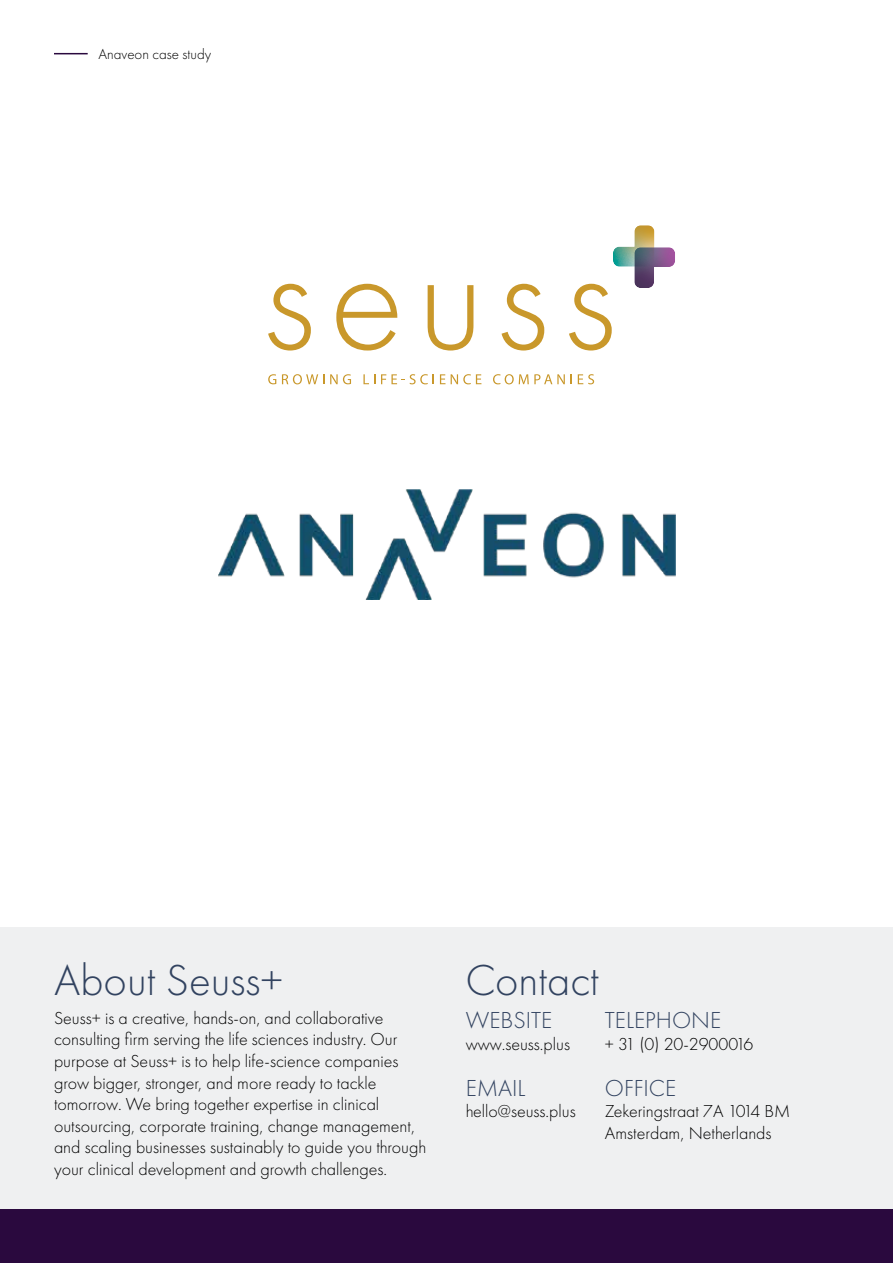
<style>
.page{position:relative;width:893px;height:1263px;background:#fff}
.page>*{position:absolute;margin:0;border:0;box-sizing:border-box;transform-origin:0 0}
.t1{font:300 45px "Futura PT";color:#324360}
.t2{font:300 24px "Futura PT";color:#324360}
.t3{font:300 18px/21.6px "Futura PT";color:#000}
.t4{font:300 15px "Futura PT";color:#000}
</style>
<div class="page">
<hr style="left:54px;top:53px;width:34px;height:1px;background:#2a093e">
<div style="left:0;top:1209px;width:893px;height:54px;background:#2a093e"></div>
<div style="left:0;top:927px;width:893px;height:282px;background:#eff0f1"></div>
<svg style="left:268px;top:284px;width:43px;height:66px"></svg>
<svg style="left:336px;top:284px;width:61px;height:66px"></svg>
<svg style="left:428px;top:285px;width:45px;height:65px"></svg>
<svg style="left:502px;top:284px;width:42px;height:66px"></svg>
<svg style="left:268px;top:374px;width:8px;height:10px"></svg>
<svg style="left:282px;top:374px;width:42px;height:10px"></svg>
<svg style="left:330px;top:374px;width:21px;height:10px"></svg>
<svg style="left:363px;top:374px;width:12px;height:10px"></svg>
<svg style="left:381px;top:374px;width:53px;height:10px"></svg>
<svg style="left:440px;top:374px;width:5px;height:10px"></svg>
<svg style="left:451px;top:374px;width:30px;height:10px"></svg>
<svg style="left:493px;top:374px;width:72px;height:10px"></svg>
<svg style="left:578px;top:374px;width:16px;height:10px"></svg>
<svg style="left:569px;top:225px;width:106px;height:125px"></svg>
<img style="left:218px;top:489px;width:457px;height:111px">
<p class="t4" style="left:98px;top:48px;width:114px">Anaveon case study</p>
<h1 class="t1" style="left:54px;top:962px;width:231px">About Seuss+</h1>
<h1 class="t1" style="left:466px;top:962px;width:135px">Contact</h1>
<p class="t3" style="left:54px;top:1008px;width:374px">Seuss+ is a creative, hands-on, and collaborative consulting firm serving the life sciences industry. Our purpose at Seuss+ is to help life-science companies grow bigger, stronger, and more ready to tackle tomorrow. We bring together expertise in clinical outsourcing, corporate training, change management, and scaling businesses sustainably to guide you through your clinical development and growth challenges.</p>
<h2 class="t2" style="left:466px;top:1010px;width:88px">WEBSITE</h2>
<p class="t3" style="left:466px;top:1034px;width:106px">www.seuss.plus</p>
<h2 class="t2" style="left:466px;top:1078px;width:61px">EMAIL</h2>
<p class="t3" style="left:466px;top:1102px;width:111px">hello@seuss.plus</p>
<h2 class="t2" style="left:605px;top:1010px;width:118px">TELEPHONE</h2>
<p class="t3" style="left:605px;top:1034px;width:150px">+ 31 (0) 20-2900016</p>
<h2 class="t2" style="left:605px;top:1078px;width:73px">OFFICE</h2>
<p class="t3" style="left:605px;top:1102px;width:187px">Zekeringstraat 7A 1014 BM<br>Amsterdam, Netherlands</p>
</div>
